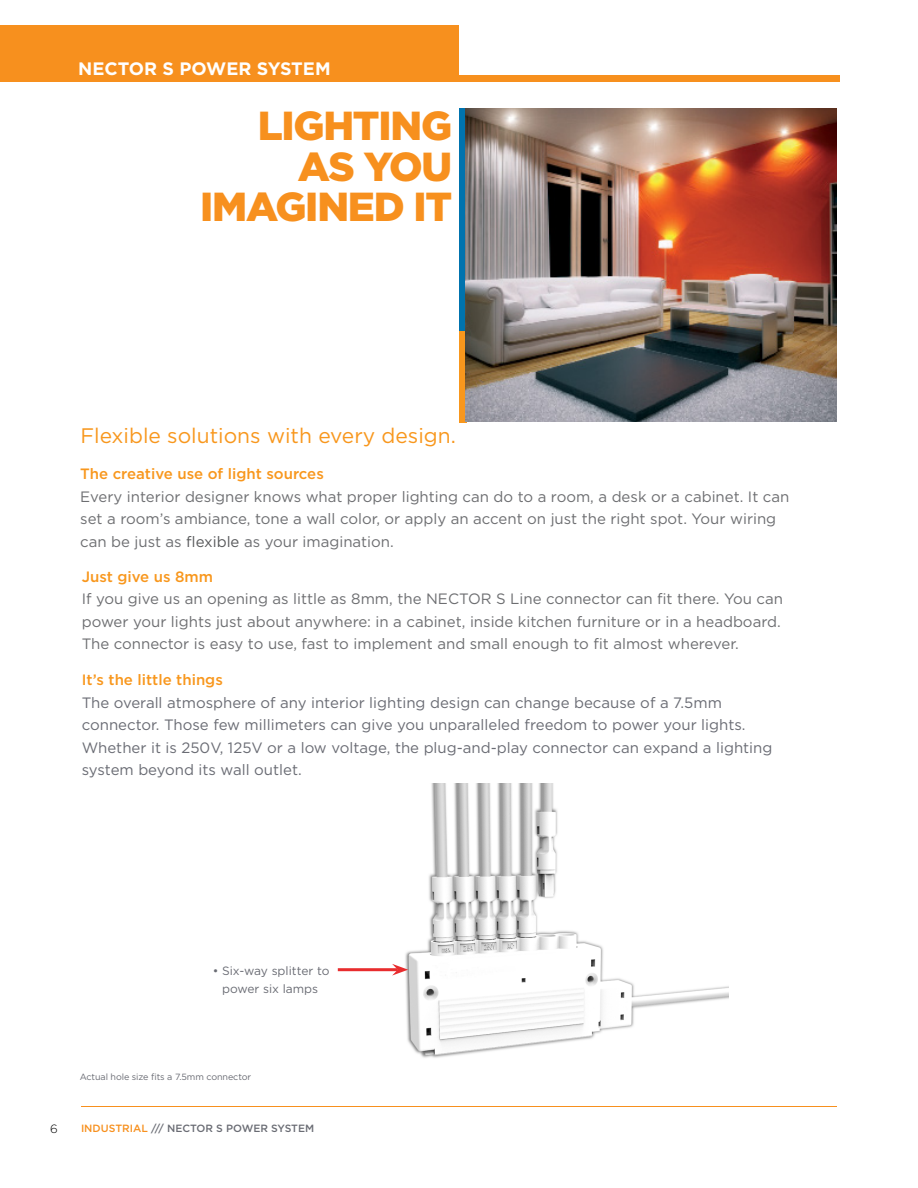
<style>
.page{position:relative;width:918px;height:1188px;background:#fff}
.page>*{position:absolute;margin:0;border:0;box-sizing:border-box;transform-origin:0 0}
.t1{font:900 40.5px/40.5px "Gotham";letter-spacing:-.03em;color:#f7901e;text-align:right}
.t2{font:21px "Gotham";color:#f8971d}
.t3{font:700 18px "Gotham";color:#fff}
.t4{font:15px/22.5px "Gotham";color:#6d6e71}
.t5{font:15px/22.5px "Gotham";color:#6a6c74}
.t6{font:500 15px "Gotham";color:#f8971d}
.t7{font:12px/18px "Gotham";color:#6a6c74;text-align:center}
.t8{font:300 12px "Gotham";color:#000}
.t9{font:500 10.5px "Gotham";color:#6a6c74}
.t10{font:9px "Gotham";letter-spacing:-.01em;color:#696b73}
.s1{color:#58595b}
.s2{color:#f7901e}
</style>
<div class="page">
<svg style="left:459px;top:331px;width:7px;height:91px"></svg>
<svg style="left:459px;top:108px;width:7px;height:223px;background:#0f71a3"></svg>
<img style="left:380px;top:783px;width:349px;height:275px">
<hr style="left:338px;top:968px;width:60px;height:3px;background:#e82c2e">
<svg style="left:392px;top:964px;width:16px;height:12px"></svg>
<div style="left:0;top:26px;width:459px;height:56px;background:#f7901e"></div>
<div style="left:0;top:76px;width:840px;height:6px;background:#f7901e"></div>
<img style="left:466px;top:108px;width:371px;height:314px">
<p class="t3" style="left:78px;top:56px;width:254px">NECTOR S POWER SYSTEM</p>
<h1 class="t1" style="left:200px;top:105px;width:253px">LIGHTING<br>AS YOU<br>IMAGINED IT</h1>
<h2 class="t2" style="left:80px;top:422px;width:377px">Flexible solutions with every design.</h2>
<p class="t6" style="left:80px;top:464px;width:245px">The creative use of light sources</p>
<p class="t4" style="left:80px;top:485px;width:711px">Every interior designer knows what proper lighting can do to a room, a desk or a cabinet. It can set a room’s ambiance, tone a wall color, or apply an accent on just the right spot. Your wiring can be just as <span class="s1">flexible</span> as your imagination.</p>
<p class="t6" style="left:82px;top:567px;width:133px">Just give us 8mm</p>
<p class="t4" style="left:82px;top:587px;width:703px">If you give us an opening as little as 8mm, the NECTOR S Line connector can fit there. You can power your lights just about anywhere: in a cabinet, inside kitchen furniture or in a headboard.<br>The connector is easy to use, fast to implement and small enough to fit almost wherever.</p>
<p class="t6" style="left:82px;top:670px;width:143px">It’s the little things</p>
<p class="t5" style="left:82px;top:691px;width:692px">The overall atmosphere of any interior lighting design can change because of a 7.5mm connector. Those few millimeters can give you unparalleled freedom to power your lights.<br>Whether it is 250V, 125V or a low voltage, the plug-and-play connector can expand a lighting system beyond its wall outlet.</p>
<p class="t7" style="left:213px;top:961px;width:118px">• Six-way splitter to power six lamps</p>
<p class="t10" style="left:80px;top:1071px;width:173px">Actual hole size fits a 7.5mm connector</p>
<p class="t8" style="left:50px;top:1121px;width:9px">6</p>
<p class="t9" style="left:81px;top:1122px;width:235px"><span class="s2">INDUSTRIAL</span> /// NECTOR S POWER SYSTEM</p>
</div>
